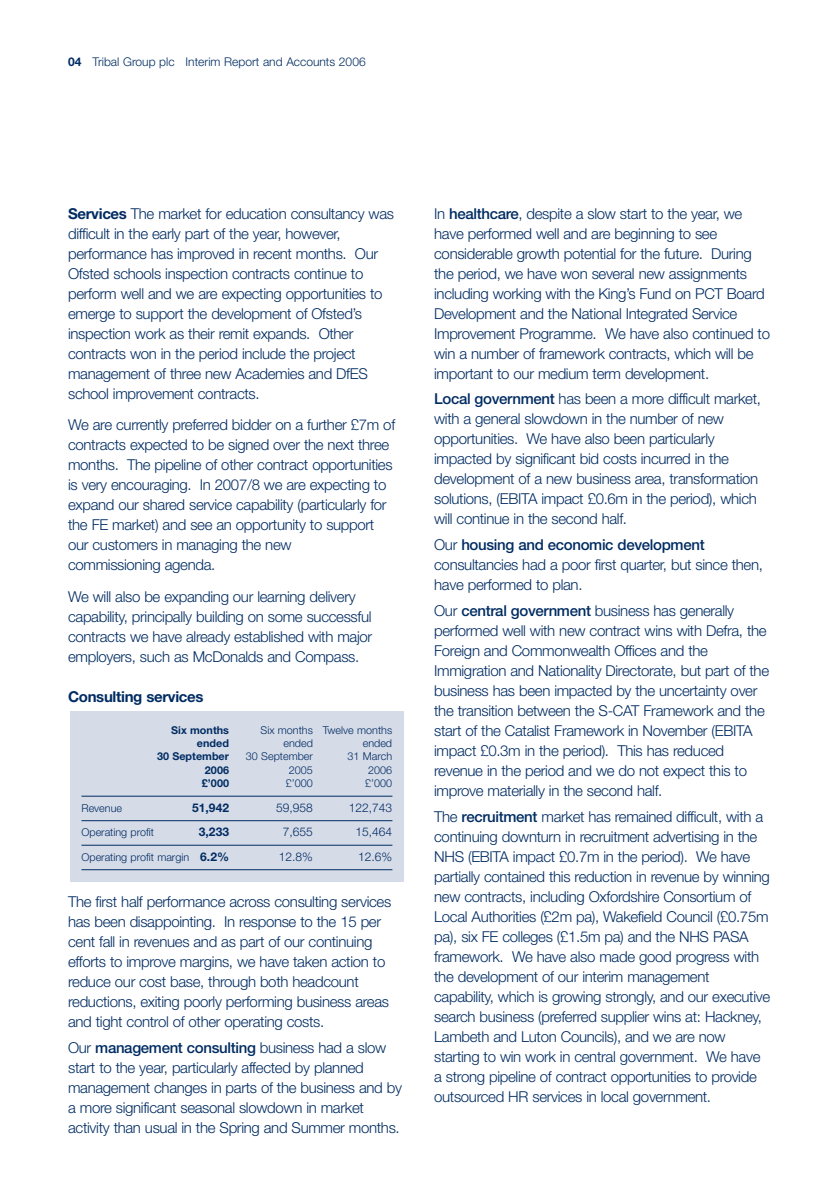
<style>
.page{position:relative;width:840px;height:1191px;background:#fff}
.page>*{position:absolute;margin:0;border:0;box-sizing:border-box;transform-origin:0 0}
.t1{font:300 15px/20px "Helvetica Neue";letter-spacing:-.02em;color:#002c62}
.t2{font:700 15px "Helvetica Neue";letter-spacing:-.02em;color:#002c62}
.t3{font:300 12px "Helvetica Neue";color:#002c62}
.t4{font:700 12px "Helvetica Neue";color:#002c62}
.t5{font:300 10.8px "Helvetica Neue";color:#002c62}
.t6{font:700 10.8px "Helvetica Neue";color:#002c62}
.s1{font-weight:700}
.s2{font-weight:700;font-size:12px}
.s3{font-weight:500}
</style>
<div class="page">
<div style="left:70px;top:711px;width:333px;height:170px;background:#d6dbe8"></div>
<hr style="left:81px;top:795px;width:311px;height:1px;background:#002c62">
<hr style="left:81px;top:820px;width:311px;height:1px;background:#002c62">
<hr style="left:81px;top:844px;width:311px;height:1px;background:#002c62">
<hr style="left:81px;top:869px;width:311px;height:1px;background:#002c62">
<p class="t3" style="left:68px;top:54px;width:299px"><span class="s1">04</span> Tribal Group plc Interim Report and Accounts 2006</p>
<p class="t1" style="left:68px;top:203px;width:327px"><span class="s1">Services</span> The market for education consultancy was difficult in the early part of the year, however, performance has improved in recent months. Our Ofsted schools inspection contracts continue to perform well and we are expecting opportunities to emerge to support the development of Ofsted’s inspection work as their remit expands. Other contracts won in the period include the project management of three new Academies and DfES school improvement contracts.</p>
<p class="t1" style="left:68px;top:414px;width:328px">We are currently preferred bidder on a further £7m of contracts expected to be signed over the next three months. The pipeline of other contract opportunities is very encouraging. In 2007/8 we are expecting to expand our shared service capability (particularly for the FE market) and see an opportunity to support our customers in managing the new<br>commissioning agenda.</p>
<p class="t1" style="left:68px;top:586px;width:305px">We will also be expanding our learning delivery capability, principally building on some successful contracts we have already established with major employers, such as McDonalds and Compass.</p>
<p class="t2" style="left:68px;top:691px;width:137px">Consulting services</p>
<p class="t6" style="left:171px;top:726px;width:59px">Six months</p>
<p class="t5" style="left:260px;top:723px;width:133px">Six months Twelve months</p>
<p class="t6" style="left:197px;top:739px;width:34px">ended</p>
<p class="t5" style="left:283px;top:736px;width:31px">ended</p>
<p class="t5" style="left:362px;top:736px;width:31px">ended</p>
<p class="t6" style="left:157px;top:752px;width:73px">30 September</p>
<p class="t5" style="left:246px;top:750px;width:68px">30 September</p>
<p class="t5" style="left:347px;top:750px;width:46px">31 March</p>
<p class="t6" style="left:205px;top:766px;width:26px">2006</p>
<p class="t5" style="left:289px;top:763px;width:26px">2005</p>
<p class="t5" style="left:368px;top:763px;width:26px">2006</p>
<p class="t6" style="left:202px;top:779px;width:29px">£’000</p>
<p class="t5" style="left:286px;top:776px;width:29px">£’000</p>
<p class="t5" style="left:365px;top:776px;width:29px">£’000</p>
<p class="t5" style="left:81px;top:801px;width:42px">Revenue</p>
<p class="t4" style="left:192px;top:803px;width:38px">51,942</p>
<p class="t3" style="left:276px;top:800px;width:38px">59,958</p>
<p class="t3" style="left:348px;top:800px;width:45px">122,743</p>
<p class="t5" style="left:81px;top:825px;width:74px">Operating profit</p>
<p class="t4" style="left:199px;top:827px;width:32px">3,233</p>
<p class="t3" style="left:283px;top:824px;width:32px">7,655</p>
<p class="t3" style="left:355px;top:824px;width:38px">15,464</p>
<p class="t5" style="left:81px;top:850px;width:149px">Operating profit margin <span class="s2">6.2%</span></p>
<p class="t3" style="left:279px;top:849px;width:36px">12.8%</p>
<p class="t3" style="left:358px;top:849px;width:36px">12.6%</p>
<p class="t1" style="left:68px;top:891px;width:324px">The first half performance across consulting services has been disappointing. In response to the 15 per cent fall in revenues and as part of our continuing efforts to improve margins, we have taken action to reduce our cost base, through both headcount reductions, exiting poorly performing business areas and tight control of other operating costs.</p>
<p class="t1" style="left:68px;top:1037px;width:335px">Our <span class="s3">management consulting</span> business had a slow start to the year, particularly affected by planned management changes in parts of the business and by a more significant seasonal slowdown in market activity than usual in the Spring and Summer months.</p>
<p class="t1" style="left:434px;top:203px;width:337px">In <span class="s3">healthcare</span>, despite a slow start to the year, we have performed well and are beginning to see considerable growth potential for the future. During the period, we have won several new assignments including working with the King’s Fund on PCT Board Development and the National Integrated Service Improvement Programme. We have also continued to win a number of framework contracts, which will be important to our medium term development.</p>
<p class="t1" style="left:434px;top:389px;width:328px"><span class="s3">Local government</span> has been a more difficult market, with a general slowdown in the number of new opportunities. We have also been particularly impacted by significant bid costs incurred in the development of a new business area, transformation solutions, (EBITA impact £0.6m in the period), which will continue in the second half.</p>
<p class="t1" style="left:434px;top:534px;width:330px">Our <span class="s3">housing and economic development </span>consultancies had a poor first quarter, but since then, have performed to plan.</p>
<p class="t1" style="left:434px;top:600px;width:336px">Our <span class="s3">central government</span> business has generally performed well with new contract wins with Defra, the Foreign and Commonwealth Offices and the Immigration and Nationality Directorate, but part of the business has been impacted by the uncertainty over the transition between the S-CAT Framework and the start of the Catalist Framework in November (EBITA impact £0.3m in the period). This has reduced revenue in the period and we do not expect this to improve materially in the second half.</p>
<p class="t1" style="left:434px;top:806px;width:337px">The <span class="s3">recruitment</span> market has remained difficult, with a continuing downturn in recruitment advertising in the NHS (EBITA impact £0.7m in the period). We have partially contained this reduction in revenue by winning new contracts, including Oxfordshire Consortium of Local Authorities (£2m pa), Wakefield Council (£0.75m pa), six FE colleges (£1.5m pa) and the NHS PASA framework. We have also made good progress with the development of our interim management capability, which is growing strongly, and our executive search business (preferred supplier wins at: Hackney, Lambeth and Luton Councils), and we are now starting to win work in central government. We have a strong pipeline of contract opportunities to provide outsourced HR services in local government.</p>
</div>
